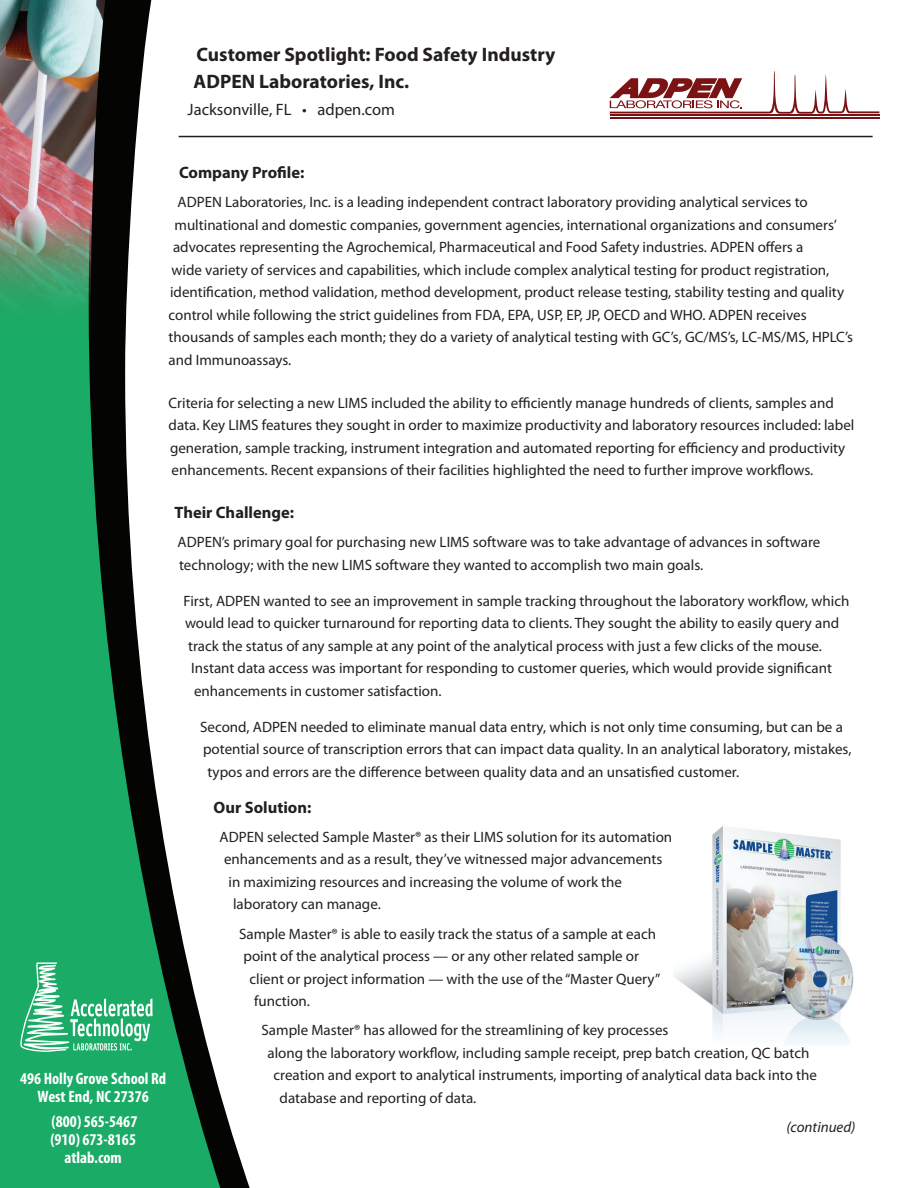
<style>
.page{position:relative;width:918px;height:1188px;background:#fff}
.page>*{position:absolute;margin:0;border:0;box-sizing:border-box;transform-origin:0 0}
.t1{font:700 19.5px/27px "Myriad Pro";color:#231f20}
.t2{font:700 condensed 16.5px/18px "Myriad Pro";color:#fff;text-align:center}
.t3{font:700 16.5px "Myriad Pro";color:#231f20}
.t4{font:16.5px "Myriad Pro";color:#231f20}
.t5{font:15px/22.5px "Myriad Pro";color:#231f20}
.t6{font:italic 15px "Myriad Pro";color:#231f20}
</style>
<div class="page">
<svg style="left:0;top:135px;width:224px;height:1053px;fill:#1aab66"></svg>
<svg style="left:20px;top:962px;width:133px;height:90px;background:#50be8a"></svg>
<img style="left:0;top:0;width:217px;height:334px">
<img style="left:673px;top:826px;width:181px;height:218px">
<hr style="left:179px;top:136px;width:694px;height:1px;background:#231f20">
<svg style="left:610px;top:71px;width:269px;height:43px"></svg>
<hr style="left:610px;top:115px;width:269px;height:1px;background:#7a1214">
<hr style="left:610px;top:117px;width:269px;height:1px;background:#7a1214">
<h1 class="t1" style="left:194px;top:41px;width:363px">Customer Spotlight: Food Safety Industry<br>ADPEN Laboratories, Inc.</h1>
<p class="t4" style="left:188px;top:100px;width:209px">Jacksonville, FL • adpen.com</p>
<p class="t3" style="left:179px;top:162px;width:127px">Company Profile:</p>
<p class="t5" style="left:178px;top:191px;width:632px">ADPEN Laboratories, Inc. is a leading independent contract laboratory providing analytical services to</p>
<p class="t5" style="left:175px;top:213px;width:664px">multinational and domestic companies, government agencies, international organizations and consumers’</p>
<p class="t5" style="left:173px;top:236px;width:632px">advocates representing the Agrochemical, Pharmaceutical and Food Safety industries. ADPEN offers a</p>
<p class="t5" style="left:172px;top:258px;width:659px">wide variety of services and capabilities, which include complex analytical testing for product registration,</p>
<p class="t5" style="left:170px;top:281px;width:676px">identification, method validation, method development, product release testing, stability testing and quality</p>
<p class="t5" style="left:169px;top:303px;width:640px">control while following the strict guidelines from FDA, EPA, USP, EP, JP, OECD and WHO. ADPEN receives</p>
<p class="t5" style="left:169px;top:326px;width:686px">thousands of samples each month; they do a variety of analytical testing with GC’s, GC/MS’s, LC-MS/MS, HPLC’s</p>
<p class="t5" style="left:169px;top:348px;width:124px">and Immunoassays.</p>
<p class="t5" style="left:169px;top:391px;width:687px">Criteria for selecting a new LIMS included the ability to efficiently manage hundreds of clients, samples and data. Key LIMS features they sought in order to maximize productivity and laboratory resources included: label generation, sample tracking, instrument integration and automated reporting for efficiency and productivity enhancements. Recent expansions of their facilities highlighted the need to further improve workflows.</p>
<p class="t3" style="left:175px;top:502px;width:121px">Their Challenge:</p>
<p class="t5" style="left:178px;top:531px;width:644px">ADPEN’s primary goal for purchasing new LIMS software was to take advantage of advances in software technology; with the new LIMS software they wanted to accomplish two main goals.</p>
<p class="t5" style="left:184px;top:589px;width:667px">First, ADPEN wanted to see an improvement in sample tracking throughout the laboratory workflow, which</p>
<p class="t5" style="left:185px;top:612px;width:656px">would lead to quicker turnaround for reporting data to clients. They sought the ability to easily query and</p>
<p class="t5" style="left:188px;top:634px;width:636px">track the status of any sample at any point of the analytical process with just a few clicks of the mouse.</p>
<p class="t5" style="left:191px;top:657px;width:642px">Instant data access was important for responding to customer queries, which would provide significant</p>
<p class="t5" style="left:194px;top:679px;width:249px">enhancements in customer satisfaction.</p>
<p class="t5" style="left:200px;top:715px;width:644px">Second, ADPEN needed to eliminate manual data entry, which is not only time consuming, but can be a</p>
<p class="t5" style="left:203px;top:738px;width:650px">potential source of transcription errors that can impact data quality. In an analytical laboratory, mistakes,</p>
<p class="t5" style="left:208px;top:760px;width:533px">typos and errors are the difference between quality data and an unsatisfied customer.</p>
<p class="t3" style="left:214px;top:796px;width:99px">Our Solution:</p>
<p class="t5" style="left:220px;top:825px;width:454px">ADPEN selected Sample Master® as their LIMS solution for its automation</p>
<p class="t5" style="left:224px;top:848px;width:440px">enhancements and as a result, they’ve witnessed major advancements</p>
<p class="t5" style="left:229px;top:870px;width:395px">in maximizing resources and increasing the volume of work the</p>
<p class="t5" style="left:233px;top:893px;width:149px">laboratory can manage.</p>
<p class="t5" style="left:239px;top:922px;width:419px">Sample Master® is able to easily track the status of a sample at each</p>
<p class="t5" style="left:244px;top:945px;width:397px">point of the analytical process — or any other related sample or</p>
<p class="t5" style="left:250px;top:967px;width:412px">client or project information — with the use of the “Master Query”</p>
<p class="t5" style="left:254px;top:990px;width:58px">function.</p>
<p class="t5" style="left:262px;top:1019px;width:408px">Sample Master® has allowed for the streamlining of key processes</p>
<p class="t5" style="left:268px;top:1041px;width:543px">along the laboratory workflow, including sample receipt, prep batch creation, QC batch</p>
<p class="t5" style="left:274px;top:1064px;width:545px">creation and export to analytical instruments, importing of analytical data back into the</p>
<p class="t5" style="left:280px;top:1086px;width:198px">database and reporting of data.</p>
<p class="t6" style="left:787px;top:1118px;width:71px">(continued)</p>
<p class="t2" style="left:20px;top:1069px;width:148px">496 Holly Grove School Rd<br>West End, NC 27376</p>
<p class="t2" style="left:50px;top:1112px;width:89px">(800) 565-5467 (910) 673-8165 atlab.com</p>
</div>
